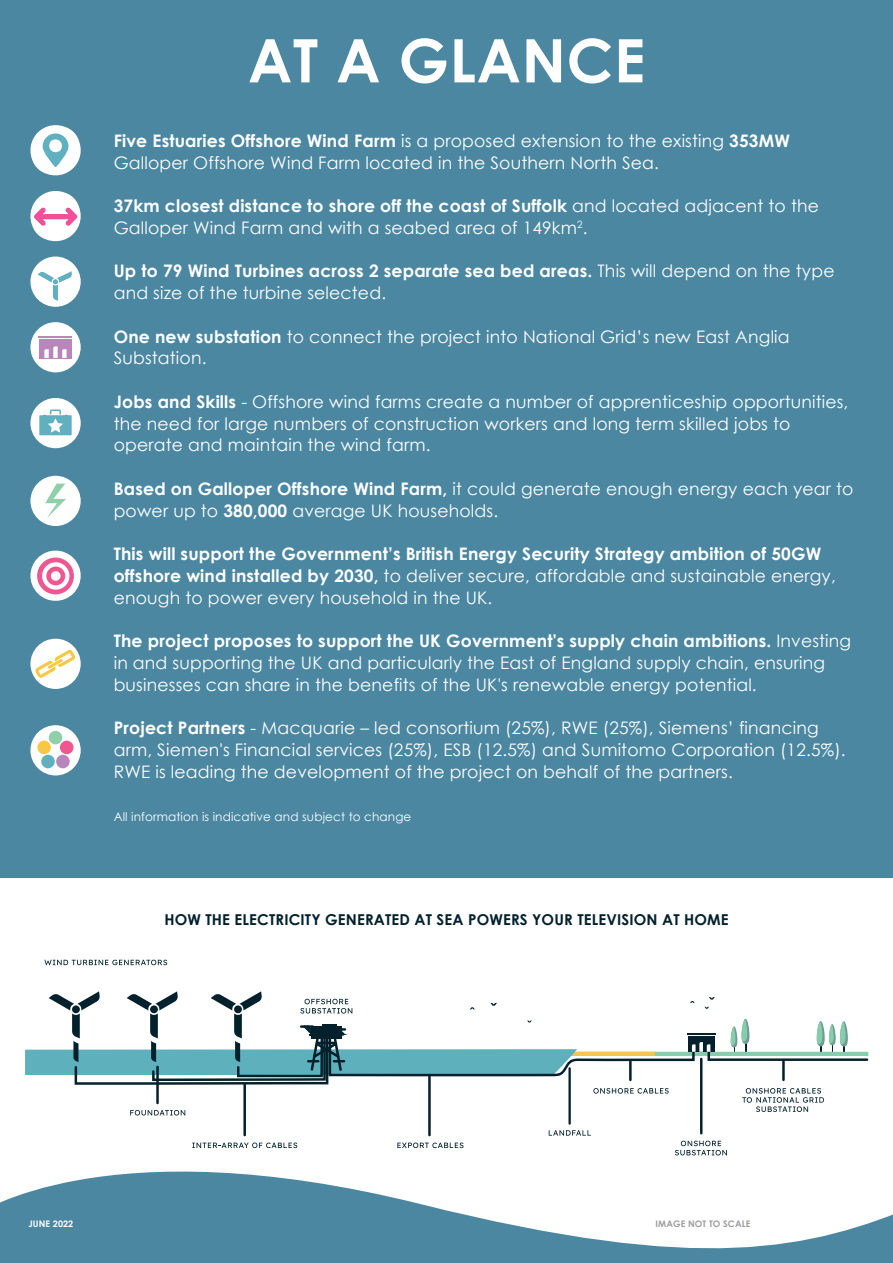
<style>
.page{position:relative;width:893px;height:1263px;background:#fff}
.page>*{position:absolute;margin:0;border:0;box-sizing:border-box;transform-origin:0 0}
.t1{font:700 60px "Century Gothic";letter-spacing:.01em;color:#fff}
.t2{font:17.25px/21.8px "Century Gothic";letter-spacing:.01em;color:#fff}
.t3{font:700 17.25px/21.8px "Century Gothic";letter-spacing:.01em;color:#fff}
.t4{font:700 15px "Century Gothic";letter-spacing:.01em;color:#02212c}
.t5{font:12px "Century Gothic";letter-spacing:.01em;color:#fff}
.t6{font:700 9px "Century Gothic";letter-spacing:.01em;color:#9a9c9f}
.t7{font:700 9px "Century Gothic";letter-spacing:.01em;color:#fff}
.s1{font-weight:700}
.s2{font-weight:400}
</style>
<div class="page">
<div style="left:0;top:0;width:893px;height:878px;background:#4b87a0"></div>
<svg style="left:0;top:1125px;width:893px;height:138px"></svg>
<svg style="left:30px;top:125px;width:51px;height:117px"></svg>
<div style="left:30px;top:257px;width:51px;height:50px;background:#fff;border-radius:50%"></div>
<svg style="left:38px;top:271px;width:34px;height:30px"></svg>
<div style="left:30px;top:322px;width:51px;height:50px;background:#fff;border-radius:50%"></div>
<div style="left:39px;top:339px;width:33px;height:19px;background:#b786bb"></div>
<hr style="left:39px;top:336px;width:33px;height:2px;background:#b786bb">
<svg style="left:44px;top:346px;width:23px;height:12px"></svg>
<div style="left:30px;top:725px;width:51px;height:50px;background:#fff;border-radius:50%"></div>
<div style="left:49px;top:731px;width:13px;height:13px;background:#91cfab;border-radius:50%"></div>
<div style="left:37px;top:741px;width:14px;height:13px;background:#f6c843;border-radius:50%"></div>
<div style="left:60px;top:741px;width:13px;height:13px;background:#f0568f;border-radius:50%"></div>
<div style="left:41px;top:755px;width:14px;height:13px;background:#61b0bf;border-radius:50%"></div>
<div style="left:56px;top:755px;width:14px;height:13px;background:#b786bb;border-radius:50%"></div>
<div style="left:30px;top:398px;width:51px;height:50px;background:#fff;border-radius:50%"></div>
<svg style="left:39px;top:409px;width:33px;height:26px"></svg>
<div style="left:30px;top:639px;width:51px;height:50px;background:#fff;border-radius:50%"></div>
<svg style="left:35px;top:650px;width:40px;height:28px"></svg>
<div style="left:30px;top:476px;width:51px;height:50px;background:#fff;border-radius:50%"></div>
<svg style="left:45px;top:484px;width:21px;height:34px"></svg>
<svg style="left:30px;top:550px;width:51px;height:51px"></svg>
<svg style="left:37px;top:557px;width:37px;height:37px"></svg>
<div style="left:42px;top:562px;width:27px;height:28px;background:#fff;border-radius:50%"></div>
<div style="left:46px;top:566px;width:19px;height:19px;background:#f0568f;border-radius:50%"></div>
<div style="left:51px;top:571px;width:10px;height:10px;background:#fff;border-radius:50%"></div>
<hr style="left:243px;top:1084px;width:3px;height:51px;background:#02212c">
<hr style="left:428px;top:1076px;width:3px;height:59px;background:#02212c">
<hr style="left:568px;top:1068px;width:3px;height:55px;background:#02212c">
<hr style="left:700px;top:1059px;width:2px;height:74px;background:#02212c">
<svg style="left:549px;top:1130px;width:42px;height:6px"></svg>
<svg style="left:192px;top:1142px;width:105px;height:6px"></svg>
<svg style="left:397px;top:1142px;width:66px;height:6px"></svg>
<svg style="left:675px;top:1141px;width:52px;height:14px"></svg>
<svg style="left:44px;top:960px;width:123px;height:5px"></svg>
<svg style="left:25px;top:991px;width:844px;height:124px"></svg>
<hr style="left:629px;top:1061px;width:3px;height:19px;background:#02212c">
<hr style="left:782px;top:1061px;width:3px;height:19px;background:#02212c">
<h1 class="t1" style="left:248px;top:15px;width:399px">AT A GLANCE</h1>
<p class="t2" style="left:114px;top:129px;width:678px"><span class="s1">Five Estuaries Offshore Wind Farm</span> is a proposed extension to the existing <span class="s1">353MW<br></span>Galloper Offshore Wind Farm located in the Southern North Sea.</p>
<p class="t2" style="left:114px;top:195px;width:707px"><span class="s1">37km closest distance to shore off the coast of Suffolk</span> and located adjacent to the<br>Galloper Wind Farm and with a seabed area of 149km<sup>2</sup>.</p>
<p class="t2" style="left:114px;top:260px;width:722px"><span class="s1">Up to 79 Wind Turbines across 2 separate sea bed areas.</span> This will depend on the type and size of the turbine selected.</p>
<p class="t2" style="left:114px;top:325px;width:677px"><span class="s1">One new substation</span> to connect the project into National Grid’s new East Anglia<br>Substation.</p>
<p class="t2" style="left:114px;top:391px;width:736px"><span class="s1">Jobs and Skills</span> - Offshore wind farms create a number of apprenticeship opportunities, the need for large numbers of construction workers and long term skilled jobs to operate and maintain the wind farm.</p>
<p class="t2" style="left:114px;top:478px;width:741px"><span class="s1">Based on Galloper Offshore Wind Farm,</span> it could generate enough energy each year to power up to <span class="s1">380,000</span> average UK households.</p>
<p class="t3" style="left:114px;top:542px;width:724px">This will support the Government’s British Energy Security Strategy ambition of 50GW offshore wind installed by 2030, <span class="s2">to deliver secure, affordable and sustainable energy, enough to power every household in the UK.</span></p>
<p class="t2" style="left:114px;top:630px;width:739px"><span class="s1">The project proposes to support the UK Government's supply chain ambitions.</span> Investing in and supporting the UK and particularly the East of England supply chain, ensuring businesses can share in the benefits of the UK's renewable energy potential.</p>
<p class="t2" style="left:114px;top:717px;width:733px"><span class="s1">Project Partners</span> - Macquarie – led consortium (25%), RWE (25%), Siemens’ financing arm, Siemen's Financial services (25%), ESB (12.5%) and Sumitomo Corporation (12.5%).<br>RWE is leading the development of the project on behalf of the partners.</p>
<p class="t5" style="left:114px;top:808px;width:299px">All information is indicative and subject to change</p>
<p class="t4" style="left:164px;top:908px;width:566px">HOW THE ELECTRICITY GENERATED AT SEA POWERS YOUR TELEVISION AT HOME</p>
<p class="t7" style="left:28px;top:1217px;width:46px">JUNE 2022</p>
<p class="t6" style="left:655px;top:1217px;width:96px">IMAGE NOT TO SCALE</p>
</div>
